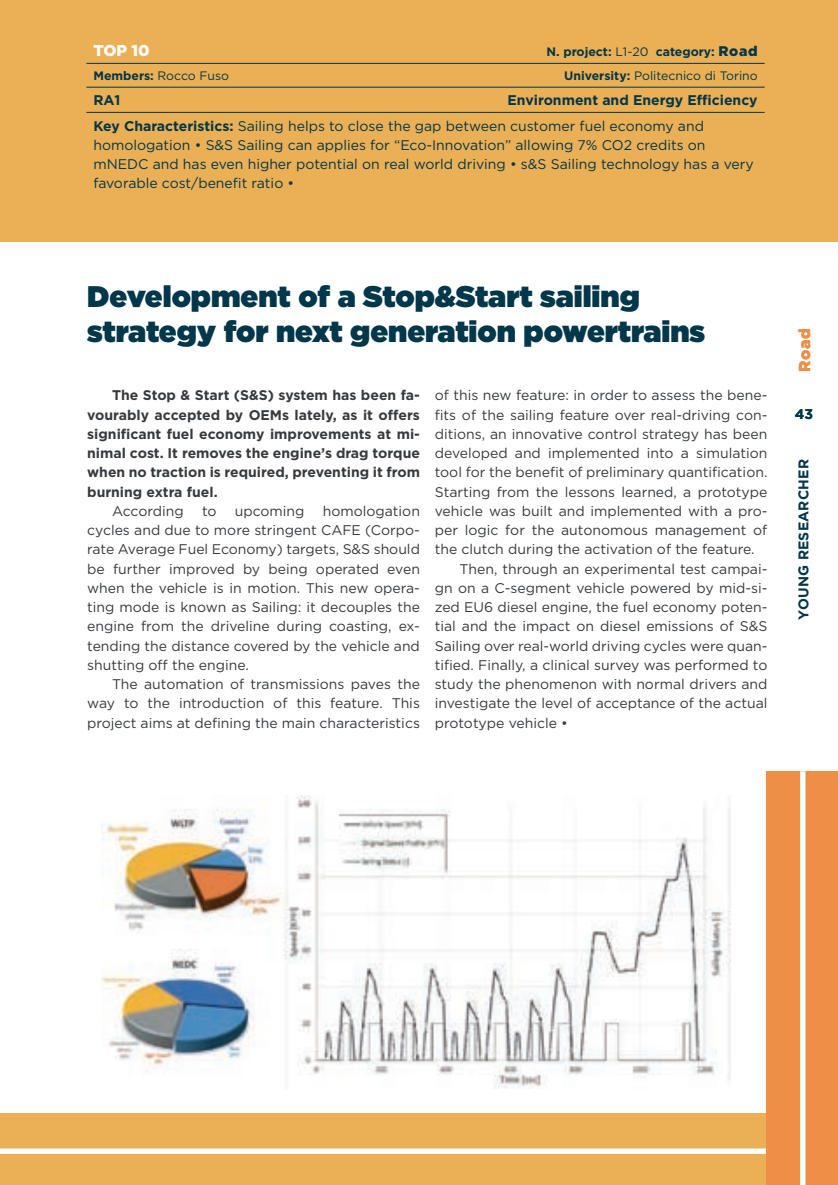
<style>
.page{position:relative;width:838px;height:1185px;background:#fff}
.page>*{position:absolute;margin:0;border:0;box-sizing:border-box;transform-origin:0 0}
.t1{font:900 29.75px/35px "Gotham";color:#00374a}
.t2{font:900 15.75px "Gotham";color:#fff}
.t3{font:900 15.75px "Gotham";color:#ef8e46}
.t4{font:14px/19.2px "Gotham";color:#373a3d;text-align:justify}
.t5{font:14px/19.2px "Gotham";color:#00374a}
.t6{font:700 14px/19.2px "Gotham";color:#373a3d;text-align:justify}
.t7{font:700 14px "Gotham";letter-spacing:.015em;color:#00374a}
.t8{font:700 14px "Gotham";color:#00374a}
.t9{font:12.25px "Gotham";color:#00374a}
.t10{font:700 12.25px "Gotham";color:#00374a}
.s1{font-weight:400}
.s2{font-weight:900;font-size:14px}
.s3{font-weight:700}
</style>
<div class="page">
<div style="left:0;top:0;width:837px;height:241px;background:#ebaf55"></div>
<div style="left:0;top:1113px;width:805px;height:72px;background:#ebaf55"></div>
<div style="left:0;top:1148px;width:807px;height:6px;background:#fff"></div>
<div style="left:766px;top:771px;width:71px;height:414px;background:#ef8e46"></div>
<div style="left:800px;top:771px;width:5px;height:414px;background:#fff"></div>
<img style="left:101px;top:796px;width:630px;height:292px">
<hr style="left:86px;top:63px;width:678px;height:1px;background:#00374a">
<hr style="left:86px;top:87px;width:678px;height:1px;background:#00374a">
<hr style="left:86px;top:112px;width:678px;height:1px;background:#00374a">
<p class="t2" style="left:93px;top:40px;width:58px">TOP 10</p>
<p class="t10" style="left:546px;top:44px;width:213px">N. project: <span class="s1">L1-20</span> category: <span class="s2">Road</span></p>
<p class="t9" style="left:93px;top:68px;width:137px"><span class="s3">Members:</span> Rocco Fuso</p>
<p class="t9" style="left:564px;top:68px;width:195px"><span class="s3">University:</span> Politecnico di Torino</p>
<p class="t8" style="left:93px;top:91px;width:29px">RA1</p>
<p class="t5" style="left:93px;top:88px;width:665px;line-height:25.2px;text-indent:414px"><span class="s3">Environment and Energy Efficiency<br>Key Characteristics:</span> Sailing helps to close the gap between customer fuel economy and</p>
<p class="t5" style="left:93px;top:135px;width:662px">homologation • S&amp;S Sailing can applies for “Eco-Innovation” allowing 7% CO2 credits on mNEDC and has even higher potential on real world driving • s&amp;S Sailing technology has a very favorable cost/benefit ratio •</p>
<h1 class="t1" style="left:87px;top:279px;width:619px">Development of a Stop&amp;Start sailing strategy for next generation powertrains</h1>
<p class="t6" style="left:87px;top:385px;width:334px;text-indent:25px">The Stop &amp; Start (S&amp;S) system has been fa&shy;vourably accepted by OEMs lately, as it offers significant fuel economy improvements at mi&shy;nimal cost. It removes the engine’s drag torque when no traction is required, preventing it from burning extra fuel.</p>
<p class="t4" style="left:112px;top:501px;width:73px">According</p>
<p class="t4" style="left:202px;top:501px;width:16px">to</p>
<p class="t4" style="left:235px;top:501px;width:71px">upcoming</p>
<p class="t4" style="left:87px;top:501px;width:334px;text-indent:235px">homologation cycles and due to more stringent CAFE (Corpo&shy;rate Average Fuel Economy) targets, S&amp;S should be further improved by being operated even when the vehicle is in motion. This new opera&shy;ting mode is known as Sailing: it decouples the engine from the driveline during coasting, ex&shy;tending the distance covered by the vehicle and shutting off the engine.</p>
<p class="t4" style="left:87px;top:674px;width:334px;text-indent:25px">The automation of transmissions paves the way to the introduction of this feature. This project aims at defining the main characteristics</p>
<p class="t4" style="left:434px;top:385px;width:334px">of this new feature: in order to assess the bene-</p>
<p class="t4" style="left:434px;top:405px;width:334px">fits of the sailing feature over real-driving con-</p>
<p class="t4" style="left:434px;top:424px;width:334px">ditions, an innovative control strategy has been</p>
<p class="t4" style="left:434px;top:443px;width:334px">developed and implemented into a simulation</p>
<p class="t4" style="left:434px;top:462px;width:334px">tool for the benefit of preliminary quantification.</p>
<p class="t4" style="left:434px;top:482px;width:334px">Starting from the lessons learned, a prototype</p>
<p class="t4" style="left:434px;top:501px;width:334px">vehicle was built and implemented with a pro-</p>
<p class="t4" style="left:434px;top:520px;width:334px">per logic for the autonomous management of</p>
<p class="t4" style="left:434px;top:539px;width:321px">the clutch during the activation of the feature.</p>
<p class="t4" style="left:459px;top:559px;width:309px">Then, through an experimental test campai-</p>
<p class="t4" style="left:434px;top:578px;width:334px">gn on a C-segment vehicle powered by mid-si-</p>
<p class="t4" style="left:434px;top:597px;width:334px">zed EU6 diesel engine, the fuel economy poten-</p>
<p class="t4" style="left:434px;top:616px;width:334px">tial and the impact on diesel emissions of S&amp;S</p>
<p class="t4" style="left:434px;top:636px;width:334px">Sailing over real-world driving cycles were quan-</p>
<p class="t4" style="left:434px;top:655px;width:334px">tified. Finally, a clinical survey was performed to</p>
<p class="t4" style="left:434px;top:674px;width:334px">study the phenomenon with normal drivers and</p>
<p class="t4" style="left:434px;top:693px;width:334px">investigate the level of acceptance of the actual</p>
<p class="t4" style="left:434px;top:713px;width:135px">prototype vehicle •</p>
<p class="t3" style="left:793px;top:372px;width:45px;rotate:-90deg">Road</p>
<p class="t8" style="left:794px;top:405px;width:20px">43</p>
<p class="t7" style="left:795px;top:620px;width:162px;rotate:-90deg">YOUNG RESEARCHER</p>
</div>
